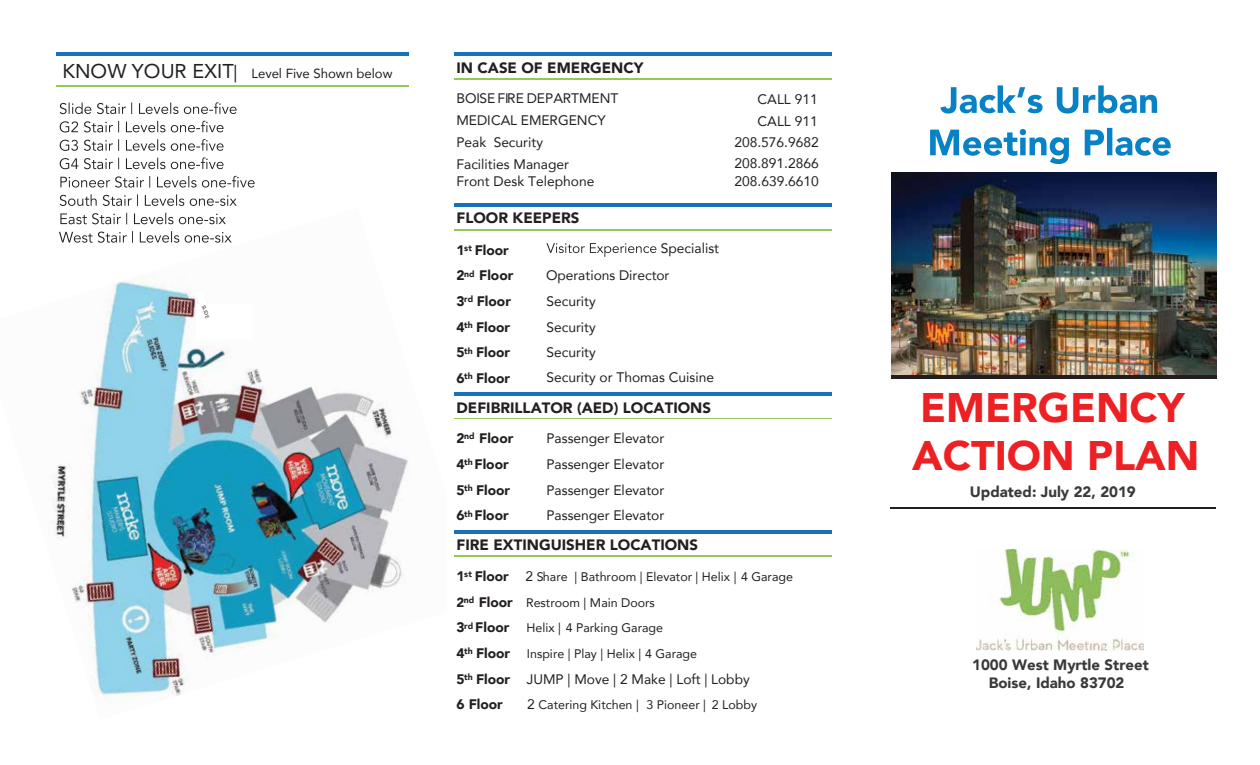
<style>
.page{position:relative;width:1260px;height:765px;background:#fff}
.page>*{position:absolute;margin:0;border:0;box-sizing:border-box;transform-origin:0 0}
.t1{font:900 41.25px/47.5px "Avenir";color:#ed2024}
.t2{font:900 15px "Avenir";color:#231f20}
.t3{font:900 15px/17.2px "Avenir";color:#3b3838;text-align:center}
.t4{font:13.75px/21.9px "Avenir";color:#231f20}
.t5{font:900 13.75px/25.8px "Avenir";color:#231f20}
.t6{font:13.25px "Avenir";color:#231f20}
.t7{font:12.5px/25.8px "Avenir";color:#231f20}
.t8{font:5px "Avenir";color:#231f20}
.s1{font-size:20px}
.s2{font-size:17.5px}
.s3{font-weight:900;font-size:13.75px}
.s4{font-size:13.75px}
.s5{font-weight:900;font-size:13.25px}
.s6{font-weight:900}
</style>
<div class="page">
<img style="left:52px;top:212px;width:356px;height:487px">
<hr style="left:56px;top:52px;width:352px;height:4px;background:#1870b9">
<hr style="left:56px;top:85px;width:352px;height:1px;background:#93c954">
<hr style="left:891px;top:375px;width:325px;height:4px;background:#231f20">
<hr style="left:890px;top:507px;width:326px;height:1px;background:#231f20">
<img style="left:976px;top:549px;width:168px;height:102px">
<hr style="left:455px;top:52px;width:377px;height:4px;background:#1870b9">
<hr style="left:455px;top:79px;width:377px;height:1px;background:#93c954">
<hr style="left:455px;top:203px;width:377px;height:4px;background:#1870b9">
<hr style="left:455px;top:229px;width:377px;height:2px;background:#93c954">
<svg style="left:546px;top:243px;width:110px;height:14px"></svg>
<hr style="left:455px;top:392px;width:377px;height:4px;background:#1870b9">
<hr style="left:455px;top:418px;width:377px;height:1px;background:#93c954">
<hr style="left:455px;top:530px;width:377px;height:3px;background:#1870b9">
<hr style="left:455px;top:556px;width:377px;height:1px;background:#93c954">
<svg style="left:940px;top:85px;width:217px;height:29px"></svg>
<svg style="left:930px;top:128px;width:241px;height:36px"></svg>
<svg style="left:60px;top:102px;width:177px;height:12px"></svg>
<svg style="left:60px;top:121px;width:164px;height:11px"></svg>
<svg style="left:60px;top:139px;width:164px;height:12px"></svg>
<svg style="left:60px;top:157px;width:164px;height:12px"></svg>
<svg style="left:60px;top:176px;width:195px;height:12px"></svg>
<svg style="left:60px;top:194px;width:177px;height:12px"></svg>
<svg style="left:60px;top:213px;width:166px;height:11px"></svg>
<svg style="left:59px;top:231px;width:173px;height:12px"></svg>
<svg style="left:195px;top:291px;width:19px;height:32px"></svg>
<div style="left:196px;top:304px;width:56px;height:35px;background:#fff"></div>
<img style="left:891px;top:173px;width:325px;height:202px">
<p class="t6" style="left:63px;top:63px;width:331px"><span class="s1">KNOW YOUR EXIT</span><span class="s2">|</span> Level Five Shown below</p>
<p class="t8" style="left:207px;top:304px;width:15px;rotate:72deg">SLIDE</p>
<p class="t2" style="left:457px;top:55px;width:188px">IN CASE OF EMERGENCY</p>
<p class="t4" style="left:457px;top:87px;width:163px">BOISE FIRE DEPARTMENT<br>MEDICAL EMERGENCY<br>Peak Security<br>Facilities Manager</p>
<p class="t4" style="left:734px;top:88px;width:86px;text-align:right">CALL 911<br>CALL 911<br>208.576.9682</p>
<p class="t4" style="left:734px;top:152px;width:86px">208.891.2866</p>
<p class="t4" style="left:457px;top:170px;width:139px">Front Desk Telephone</p>
<p class="t4" style="left:735px;top:170px;width:86px">208.639.6610</p>
<p class="t2" style="left:457px;top:205px;width:125px">FLOOR KEEPERS</p>
<p class="t5" style="left:457px;top:236px;width:58px">1<sup>st</sup> Floor<br>2<sup>nd</sup> Floor<br>3<sup>rd</sup> Floor<br>4<sup>th</sup> Floor<br>5<sup>th</sup> Floor<br>6<sup>th</sup> Floor</p>
<p class="t4" style="left:546px;top:234px;width:175px;line-height:27.4px;text-indent:115px">Specialist<br>Operations Director</p>
<p class="t4" style="left:546px;top:288px;width:51px;line-height:25.8px;text-align:justify">Security Security Security</p>
<p class="t4" style="left:546px;top:365px;width:169px">Security or Thomas Cuisine</p>
<p class="t2" style="left:457px;top:395px;width:256px">DEFIBRILLATOR (AED) LOCATIONS</p>
<p class="t5" style="left:457px;top:425px;width:58px">2<sup>nd</sup> Floor</p>
<p class="t4" style="left:547px;top:427px;width:119px">Passenger Elevator</p>
<p class="t5" style="left:457px;top:451px;width:54px">4<sup>th</sup> Floor</p>
<p class="t4" style="left:547px;top:453px;width:119px">Passenger Elevator</p>
<p class="t5" style="left:457px;top:477px;width:55px">5<sup>th</sup> Floor</p>
<p class="t4" style="left:547px;top:479px;width:119px">Passenger Elevator</p>
<p class="t5" style="left:457px;top:502px;width:54px">6<sup>th</sup> Floor</p>
<p class="t4" style="left:547px;top:504px;width:119px">Passenger Elevator</p>
<p class="t2" style="left:457px;top:532px;width:243px">FIRE EXTINGUISHER LOCATIONS</p>
<p class="t7" style="left:457px;top:563px;width:338px"><span class="s3">1</span><sup>st</sup> <span class="s3">Floor</span> <span class="s4">2</span> Share | Bathroom | Elevator | Helix | 4 Garage <span class="s5">2</span><sup>nd</sup> <span class="s3">Floor</span> Restroom | Main Doors<br><span class="s3">3</span><sup>rd</sup> <span class="s3">Floor</span> Helix | 4 Parking Garage<br><span class="s3">4</span><sup>th</sup> <span class="s3">Floor</span> Inspire | Play | Helix | 4 Garage</p>
<p class="t4" style="left:457px;top:666px;width:295px;line-height:25.6px"><span class="s6">5</span><sup>th</sup> <span class="s6">Floor</span> JUMP | Move | 2 Make | Loft | Lobby<br><span class="s6">6 Floor</span></p>
<p class="t7" style="left:527px;top:692px;width:232px"><span class="s4">2</span> Catering Kitchen | 3 Pioneer | 2 Lobby</p>
<h1 class="t1" style="left:912px;top:383px;width:289px">EMERGENCY<br>ACTION PLAN</h1>
<p class="t3" style="left:970px;top:483px;width:168px">Updated: July 22, 2019</p>
<p class="t3" style="left:972px;top:656px;width:178px">1000 West Myrtle Street<br>Boise, Idaho 83702</p>
</div>
